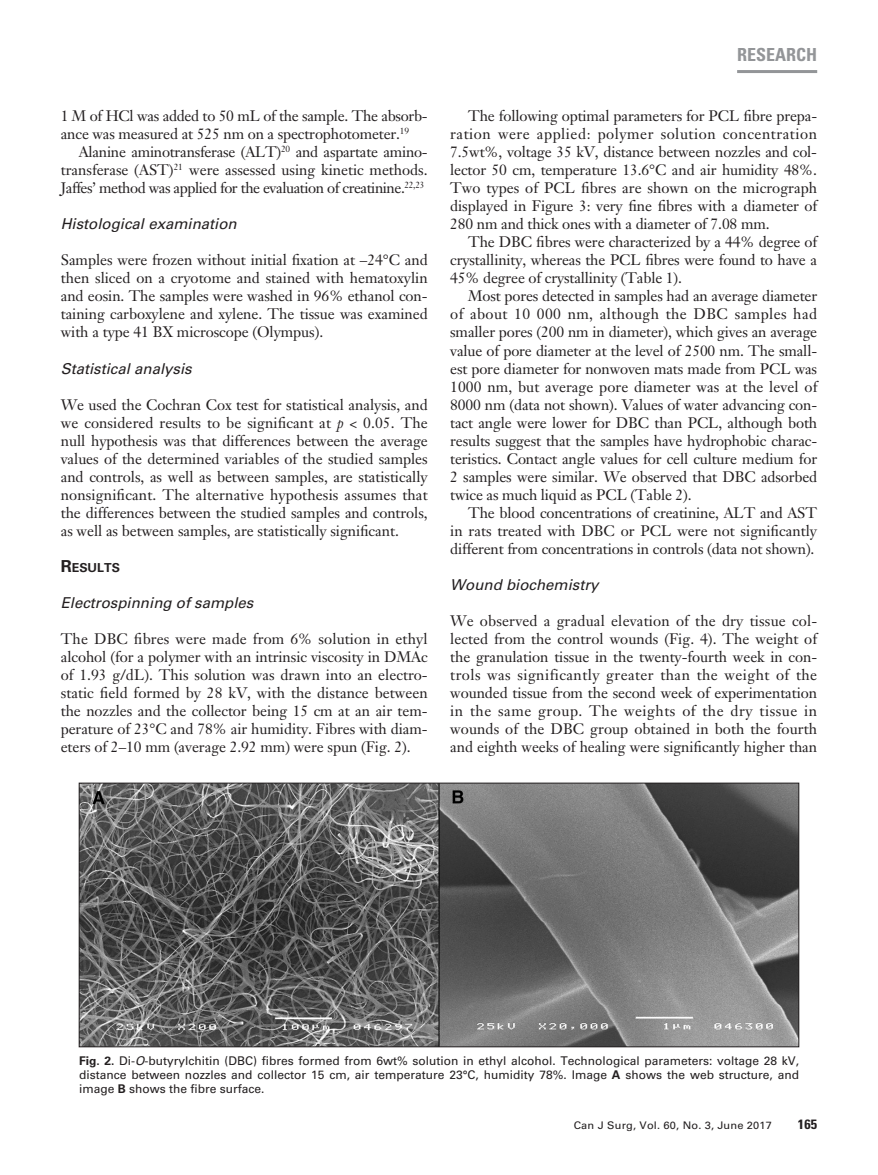
<style>
.page{position:relative;width:878px;height:1175px;background:#fff}
.page>*{position:absolute;margin:0;border:0;box-sizing:border-box;transform-origin:0 0}
.t1{font:700 condensed 18px "Univers LT Std";color:#939598}
.t2{font:15px/18px "Janson Text LT Std";letter-spacing:-.01em;color:#231f20;text-align:justify}
.t3{font:italic 15px "Univers LT Std";color:#231f20}
.t4{font:700 condensed 13.5px "Univers LT Std";color:#231f20;scale:1.05 1}
.t5{font:700 12.3px "Univers LT Std";color:#231f20}
.t6{font:12px/14.2px "Univers LT Std";color:#231f20;text-align:justify}
.t7{font:10.5px "Univers LT Std";letter-spacing:.015em;color:#231f20;scale:1.05 1}
.s1{font-style:italic}
.s2{font-size:16.5px}
.s3{font-weight:700}
</style>
<div class="page">
<hr style="left:737px;top:70px;width:80px;height:3px;background:#939598">
<img style="left:81px;top:784px;width:716px;height:261px">
<div style="left:79px;top:782px;width:720px;height:265px;border:1px solid #231f20"></div>
<p class="t2" style="left:61px;top:107px;width:367px">1 M of HCl was added to 50 mL of the sample. The absorb&shy;ance was measured at 525 nm on a spectrophotometer.<sup>19</sup></p>
<p class="t2" style="left:61px;top:143px;width:368px;text-indent:18px">Alanine aminotransferase (ALT)<sup>20</sup> and aspartate amino&shy;transferase (AST)<sup>21</sup> were assessed using kinetic methods.<br>Jaffes’ method was applied for the evaluation of creatinine.<sup>22,23</sup></p>
<p class="t3" style="left:61px;top:215px;width:177px">Histological examination</p>
<p class="t2" style="left:61px;top:251px;width:368px">Samples were frozen without initial fixation at –24°C and then sliced on a cryotome and stained with hematoxylin and eosin. The samples were washed in 96% ethanol con&shy;taining carboxylene and xylene. The tissue was examined with a type 41 BX microscope (Olympus).</p>
<p class="t3" style="left:61px;top:359px;width:132px">Statistical analysis</p>
<p class="t2" style="left:61px;top:395px;width:368px">We used the Cochran Cox test for statistical analysis, and we considered results to be significant at <span class="s1">p</span> &lt; 0.05. The null hypothesis was that differences between the average values of the determined variables of the studied samples and controls, as well as between samples, are statistically nonsignificant. The alternative hypothesis assumes that the differences between the studied samples and controls, as well as between samples, are statistically significant.</p>
<p class="t5" style="left:61px;top:560px;width:61px"><span class="s2">R</span>ESULTS</p>
<p class="t3" style="left:61px;top:593px;width:194px">Electrospinning of samples</p>
<p class="t2" style="left:61px;top:629px;width:368px">The DBC fibres were made from 6% solution in ethyl alcohol (for a polymer with an intrinsic viscosity in DMAc of 1.93 g/dL). This solution was drawn into an electro&shy;static field formed by 28 kV, with the distance between the nozzles and the collector being 15 cm at an air tem&shy;perature of 23°C and 78% air humidity. Fibres with diam&shy;eters of 2–10 mm (average 2.92 mm) were spun (Fig. 2).</p>
<p class="t1" style="left:737px;top:44px;width:82px">RESEARCH</p>
<p class="t2" style="left:450px;top:107px;width:368px;text-indent:18px">The following optimal parameters for PCL fibre prepa&shy;ration were applied: polymer solution concentration 7.5wt%, voltage 35 kV, distance between nozzles and col&shy;lector 50 cm, temperature 13.6°C and air humidity 48%.<br>Two types of PCL fibres are shown on the micrograph displayed in Figure 3: very fine fibres with a diameter of 280 nm and thick ones with a diameter of 7.08 mm.</p>
<p class="t2" style="left:450px;top:233px;width:368px;text-indent:18px">The DBC fibres were characterized by a 44% degree of crystallinity, whereas the PCL fibres were found to have a 45% degree of crystallinity (Table 1).</p>
<p class="t2" style="left:450px;top:287px;width:368px;text-indent:18px">Most pores detected in samples had an average diameter of about 10 000 nm, although the DBC samples had smaller pores (200 nm in diameter), which gives an average value of pore diameter at the level of 2500 nm. The small&shy;est pore diameter for nonwoven mats made from PCL was 1000 nm, but average pore diameter was at the level of 8000 nm (data not shown). Values of water advancing con&shy;tact angle were lower for DBC than PCL, although both results suggest that the samples have hydrophobic charac&shy;teristics. Contact angle values for cell culture medium for 2 samples were similar. We observed that DBC adsorbed twice as much liquid as PCL (Table 2).</p>
<p class="t2" style="left:450px;top:503px;width:368px;text-indent:18px">The blood concentrations of creatinine, ALT and AST in rats treated with DBC or PCL were not significantly different from concentrations in controls (data not shown).</p>
<p class="t3" style="left:450px;top:575px;width:150px">Wound biochemistry</p>
<p class="t2" style="left:450px;top:611px;width:368px">We observed a gradual elevation of the dry tissue col&shy;lected from the control wounds (Fig. 4). The weight of the granulation tissue in the twenty-fourth week in con&shy;trols was significantly greater than the weight of the wounded tissue from the second week of experimentation in the same group. The weights of the dry tissue in wounds of the DBC group obtained in both the fourth and eighth weeks of healing were significantly higher than</p>
<p class="t6" style="left:79px;top:1053px;width:721px"><span class="s3">Fig. 2.</span> Di-<span class="s1">O</span>-butyrylchitin (DBC) fibres formed from 6wt% solution in ethyl alcohol. Technological parameters: voltage 28 kV, distance between nozzles and collector 15 cm, air temperature 23°C, humidity 78%. Image <span class="s3">A</span> shows the web structure, and image <span class="s3">B</span> shows the fibre surface.</p>
<p class="t7" style="left:573px;top:1119px;width:190px">Can J Surg, Vol. 60, No. 3, June 2017</p>
<p class="t4" style="left:797px;top:1116px;width:20px">165</p>
</div>
